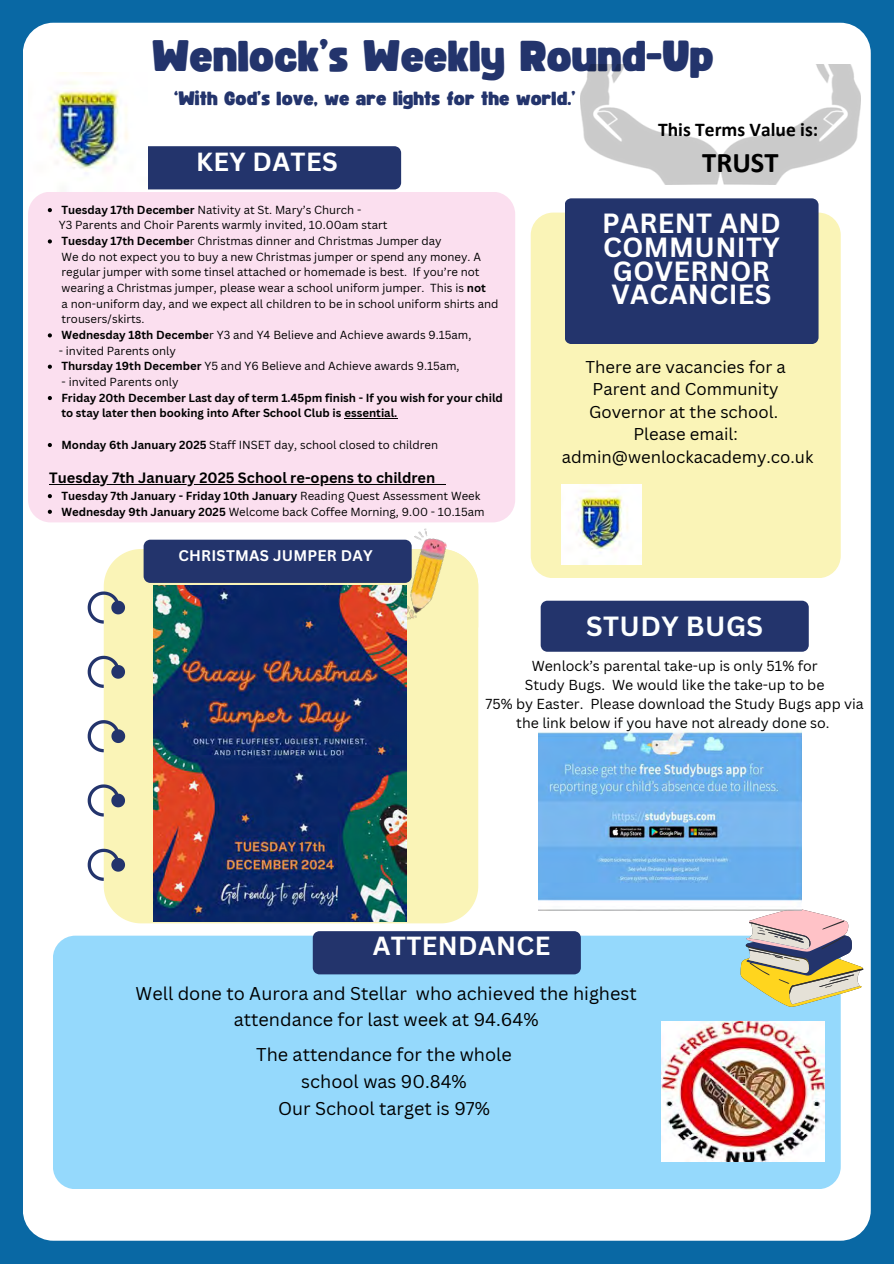
<style>
.page{position:relative;width:894px;height:1264px;background:#fff}
.page>*{position:absolute;margin:0;border:0;box-sizing:border-box;transform-origin:0 0}
.t1{font:43.05px "Funtastic";color:#23346c}
.t2{font:700 28.5px "Calibri";color:#000}
.t3{font:700 27px/23.7px "Canva Sans";letter-spacing:.015em;color:#fff;text-align:center}
.t4{font:700 27px "Canva Sans";letter-spacing:.015em;color:#fcffff}
.t5{font:700 25.5px "Canva Sans";letter-spacing:.015em;color:#fff}
.t6{font:700 19.5px "Calibri";color:#000}
.t7{font:19.05px "Funtastic";color:#23346c}
.t8{font:18px/27px "Canva Sans";color:#000;text-align:center}
.t9{font:16.65px/22.5px "Canva Sans";color:#000;text-align:center}
.t10{font:700 15px "Canva Sans";letter-spacing:.015em;color:#fff}
.t11{font:700 14.55px "Canva Sans";color:#000}
.t12{font:14.1px "Canva Sans";color:#000}
.t13{font:11.4px "Canva Sans";color:#000}
.t14{font:700 11.4px/15.6px "Canva Sans";color:#000}
.s1{font-weight:700}
.s2{font-weight:400}
</style>
<div class="page">
<div style="left:0;top:0;width:893px;height:1263px;background:#0968a4"></div>
<div style="left:23px;top:23px;width:847px;height:1217px;background:#fff;border-radius:30px"></div>
<svg style="left:104px;top:549px;width:371px;height:374px;background:#f4efba"></svg>
<div style="left:141px;top:549px;width:337px;height:353px;background:#faf4b7"></div>
<svg style="left:88px;top:591px;width:37px;height:289px"></svg>
<div style="left:53px;top:935px;width:787px;height:254px;background:#95d9fc;border-radius:22px"></div>
<div style="left:28px;top:192px;width:487px;height:330px;background:#fbdfef;border-radius:23px"></div>
<div style="left:148px;top:146px;width:253px;height:43px;background:#23346c"></div>
<div style="left:540px;top:600px;width:268px;height:51px;background:#23346c"></div>
<div style="left:143px;top:539px;width:236px;height:44px;background:#23346c"></div>
<div style="left:313px;top:931px;width:267px;height:43px;background:#23346c"></div>
<div style="left:530px;top:212px;width:310px;height:366px;background:#faf4b7;border-radius:22px"></div>
<div style="left:564px;top:198px;width:254px;height:146px;background:#23346c"></div>
<img style="left:379px;top:528px;width:82px;height:94px">
<svg style="left:740px;top:909px;width:122px;height:98px"></svg>
<img style="left:44px;top:73px;width:84px;height:98px">
<img style="left:580px;top:64px;width:279px;height:120px">
<img style="left:538px;top:731px;width:263px;height:179px">
<img style="left:661px;top:1021px;width:163px;height:140px">
<img style="left:153px;top:585px;width:253px;height:336px">
<svg style="left:48px;top:208px;width:4px;height:4px"></svg>
<svg style="left:48px;top:239px;width:4px;height:4px"></svg>
<svg style="left:48px;top:333px;width:4px;height:4px"></svg>
<svg style="left:48px;top:364px;width:4px;height:5px"></svg>
<svg style="left:48px;top:396px;width:4px;height:4px"></svg>
<hr style="left:344px;top:418px;width:53px;height:1px;background:#000">
<svg style="left:48px;top:443px;width:4px;height:4px"></svg>
<hr style="left:49px;top:484px;width:386px;height:1px;background:#000">
<svg style="left:48px;top:494px;width:4px;height:4px"></svg>
<svg style="left:48px;top:509px;width:4px;height:5px"></svg>
<img style="left:561px;top:484px;width:80px;height:80px">
<p class="t1" style="left:153px;top:37px;width:563px">Wenlock’s Weekly Round-Up</p>
<p class="t7" style="left:175px;top:90px;width:402px">‘With God’s love, we are lights for the world.’</p>
<h1 class="t6" style="left:658px;top:121px;width:161px">This Terms Value is:</h1>
<p class="t5" style="left:196px;top:143px;width:143px">KEY DATES</p>
<h1 class="t2" style="left:702px;top:150px;width:78px">TRUST</h1>
<p class="t13" style="left:61px;top:202px;width:301px"><span class="s1">Tuesday 17th December</span> Nativity at St. Mary’s Church -</p>
<p class="t13" style="left:59px;top:217px;width:330px">Y3 Parents and Choir Parents warmly invited, 10.00am start</p>
<p class="t13" style="left:61px;top:233px;width:381px"><span class="s1">Tuesday 17th Decembe</span>r Christmas dinner and Christmas Jumper day</p>
<p class="t13" style="left:62px;top:249px;width:421px">We do not expect you to buy a new Christmas jumper or spend any money. A</p>
<p class="t13" style="left:62px;top:264px;width:419px">regular jumper with some tinsel attached or homemade is best. If you’re not</p>
<p class="t13" style="left:62px;top:280px;width:426px">wearing a Christmas jumper, please wear a school uniform jumper. This is <span class="s1">not</span></p>
<p class="t13" style="left:62px;top:295px;width:438px">a non-uniform day, and we expect all children to be in school uniform shirts and</p>
<p class="t13" style="left:62px;top:311px;width:84px">trousers/skirts.</p>
<p class="t13" style="left:61px;top:327px;width:411px"><span class="s1">Wednesday 18th Decembe</span>r Y3 and Y4 Believe and Achieve awards 9.15am,</p>
<p class="t13" style="left:59px;top:342px;width:119px">- invited Parents only</p>
<p class="t13" style="left:61px;top:358px;width:399px"><span class="s1">Thursday 19th December</span> Y5 and Y6 Believe and Achieve awards 9.15am,</p>
<p class="t13" style="left:62px;top:374px;width:119px">- invited Parents only</p>
<p class="t14" style="left:61px;top:389px;width:443px">Friday 20th December Last day of term 1.45pm finish - If you wish for your child to stay later then booking into After School Club is essential.</p>
<h6 class="t13" style="left:61px;top:436px;width:378px"><span class="s1">Monday 6th January 2025</span> Staff INSET day, school closed to children</h6>
<p class="t11" style="left:49px;top:468px;width:387px">Tuesday 7th January 2025 School re-opens to children</p>
<p class="t14" style="left:61px;top:487px;width:420px">Tuesday 7th January - Friday 10th January <span class="s2">Reading Quest Assessment Week</span></p>
<h1 class="t13" style="left:61px;top:503px;width:424px"><span class="s1">Wednesday 9th January 2025</span> Welcome back Coffee Morning, 9.00 - 10.15am</h1>
<h2 class="t3" style="left:602px;top:211px;width:180px">PARENT AND<br>COMMUNITY<br>GOVERNOR<br>VACANCIES</h2>
<p class="t9" style="left:561px;top:355px;width:253px">There are vacancies for a<br>Parent and Community<br>Governor at the school.<br>Please email: admin@wenlockacademy.co.uk</p>
<p class="t10" style="left:178px;top:545px;width:196px">CHRISTMAS JUMPER DAY</p>
<h3 class="t4" style="left:586px;top:606px;width:178px">STUDY BUGS</h3>
<p class="t12" style="left:531px;top:655px;width:287px">Wenlock’s parental take-up is only 51% for</p>
<h1 class="t12" style="left:525px;top:674px;width:301px">Study Bugs. We would like the take-up to be</h1>
<p class="t12" style="left:485px;top:693px;width:379px">75% by Easter. Please download the Study Bugs app via</p>
<p class="t12" style="left:516px;top:713px;width:315px">the link below if you have not already done so.</p>
<p class="t5" style="left:373px;top:927px;width:179px">ATTENDANCE</p>
<h4 class="t8" style="left:136px;top:980px;width:502px;line-height:25.8px">Well done to Aurora and Stellar who achieved the highest attendance for last week at 94.64%</h4>
<h4 class="t8" style="left:256px;top:1040px;width:257px">The attendance for the whole school was 90.84%<br>Our School target is 97%</h4>
</div>
